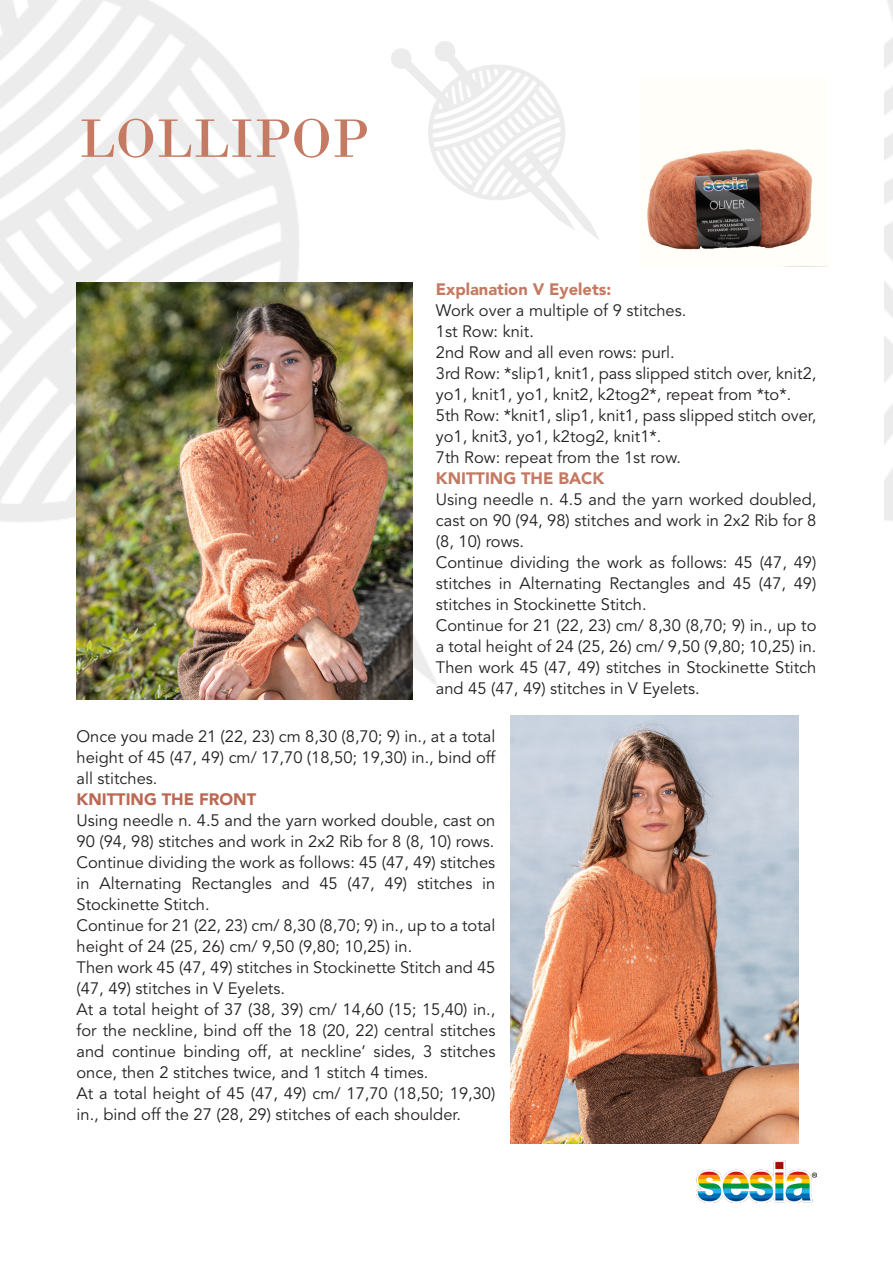
<style>
.page{position:relative;width:893px;height:1263px;background:#fff}
.page>*{position:absolute;margin:0;border:0;box-sizing:border-box;transform-origin:0 0}
.t1{font:57px "Bodoni";color:#c47a63}
.t2{font:16.5px/21px "Avenir LT Std";color:#231f20}
.t3{font:900 16.5px "Avenir LT Std";color:#c47a62}
.t4{font:900 16.5px "Avenir LT Std";color:#bc6852}
</style>
<div class="page">
<img style="left:0;top:0;width:446px;height:695px">
<img style="left:697px;top:1161px;width:119px;height:41px">
<img style="left:77px;top:282px;width:335px;height:418px">
<img style="left:510px;top:716px;width:288px;height:428px">
<img style="left:647px;top:147px;width:166px;height:103px">
<p class="t1" style="left:79px;top:105px;width:292px">LOLLIPOP</p>
<p class="t3" style="left:436px;top:280px;width:177px">Explanation V Eyelets:</p>
<p class="t2" style="left:436px;top:301px;width:252px">Work over a multiple of 9 stitches.</p>
<p class="t2" style="left:436px;top:322px;width:100px">1st Row: knit.</p>
<p class="t2" style="left:436px;top:343px;width:240px">2nd Row and all even rows: purl.</p>
<p class="t2" style="left:436px;top:364px;width:382px">3rd Row: *slip1, knit1, pass slipped stitch over, knit2, yo1, knit1, yo1, knit2, k2tog2*, repeat from *to*.</p>
<p class="t2" style="left:436px;top:406px;width:382px">5th Row: *knit1, slip1, knit1, pass slipped stitch over, yo1, knit3, yo1, k2tog2, knit1*.</p>
<p class="t2" style="left:436px;top:448px;width:247px">7th Row: repeat from the 1st row.</p>
<p class="t3" style="left:436px;top:469px;width:170px">KNITTING THE BACK</p>
<p class="t2" style="left:436px;top:490px;width:382px;text-align:justify">Using needle n. 4.5 and the yarn worked doubled, cast on 90 (94, 98) stitches and work in 2x2 Rib for 8 (8, 10) rows.</p>
<p class="t2" style="left:436px;top:553px;width:382px;text-align:justify">Continue dividing the work as follows: 45 (47, 49) stitches in Alternating Rectangles and 45 (47, 49) stitches in Stockinette Stitch.</p>
<p class="t2" style="left:436px;top:616px;width:382px">Continue for 21 (22, 23) cm/ 8,30 (8,70; 9) in., up to a total height of 24 (25, 26) cm/ 9,50 (9,80; 10,25) in.</p>
<p class="t2" style="left:436px;top:658px;width:382px">Then work 45 (47, 49) stitches in Stockinette Stitch and 45 (47, 49) stitches in V Eyelets.</p>
<p class="t2" style="left:77px;top:726px;width:420px;text-align:justify">Once you made 21 (22, 23) cm 8,30 (8,70; 9) in., at a total height of 45 (47, 49) cm/ 17,70 (18,50; 19,30) in., bind off all stitches.</p>
<p class="t4" style="left:77px;top:789px;width:181px">KNITTING THE FRONT</p>
<p class="t2" style="left:77px;top:810px;width:420px">Using needle n. 4.5 and the yarn worked double, cast on<br>90 (94, 98) stitches and work in 2x2 Rib for 8 (8, 10) rows.</p>
<p class="t2" style="left:77px;top:852px;width:420px;text-align:justify">Continue dividing the work as follows: 45 (47, 49) stitches in Alternating Rectangles and 45 (47, 49) stitches in Stockinette Stitch.</p>
<p class="t2" style="left:77px;top:915px;width:420px">Continue for 21 (22, 23) cm/ 8,30 (8,70; 9) in., up to a total height of 24 (25, 26) cm/ 9,50 (9,80; 10,25) in.</p>
<p class="t2" style="left:77px;top:957px;width:420px">Then work 45 (47, 49) stitches in Stockinette Stitch and 45 (47, 49) stitches in V Eyelets.</p>
<p class="t2" style="left:77px;top:999px;width:420px;text-align:justify">At a total height of 37 (38, 39) cm/ 14,60 (15; 15,40) in., for the neckline, bind off the 18 (20, 22) central stitches and continue binding off, at neckline’ sides, 3 stitches once, then 2 stitches twice, and 1 stitch 4 times.</p>
<p class="t2" style="left:77px;top:1083px;width:420px">At a total height of 45 (47, 49) cm/ 17,70 (18,50; 19,30) in., bind off the 27 (28, 29) stitches of each shoulder.</p>
</div>
